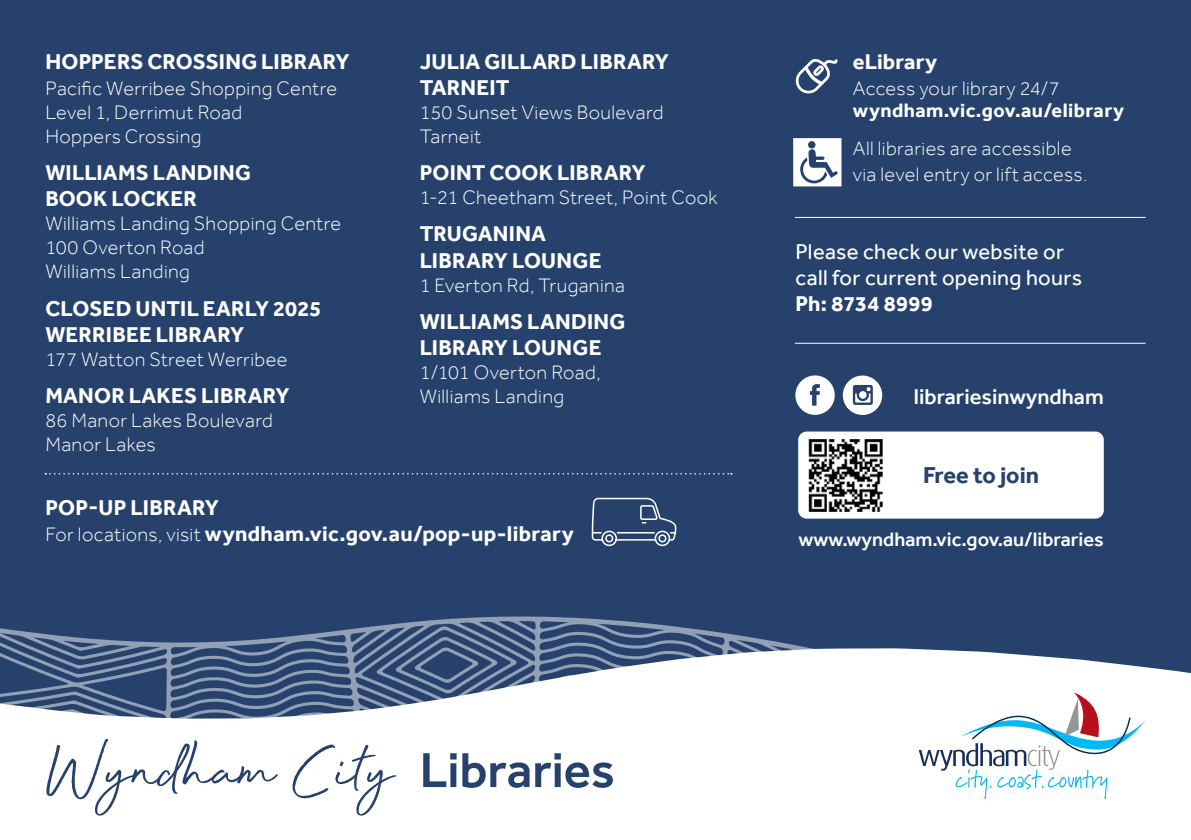
<style>
.page{position:relative;width:1191px;height:840px;background:#fff}
.page>*{position:absolute;margin:0;border:0;box-sizing:border-box;transform-origin:0 0}
.t1{font:77.8px "Beyond Infinity";color:#26426c}
.t2{font:500 50.6px "Effra";letter-spacing:-.005em;color:#26426c}
.t3{font:700 23.6px "Effra";color:#26426c}
.t4{font:700 22px/26px "Effra";letter-spacing:.01em;color:#fff}
.t5{font:22px/26px "Effra";letter-spacing:.015em;color:#fff}
.t6{font:500 22px "Effra";color:#fff}
.t7{font:300 20px/24px "Effra";letter-spacing:.02em;color:#fff}
.t8{font:700 20px/22px "Effra";letter-spacing:.02em;color:#fff}
.t9{font:500 20px "Effra";color:#fff}
.s1{font-weight:300;font-size:20px}
.s2{font-weight:300}
</style>
<div class="page">
<div style="left:0;top:0;width:1191px;height:839px;background:#26426c"></div>
<svg style="left:795px;top:59px;width:43px;height:35px"></svg>
<svg style="left:793px;top:138px;width:48px;height:48px"></svg>
<div style="left:798px;top:431px;width:305px;height:87px;background:#fff;border-radius:8px"></div>
<img style="left:808px;top:439px;width:75px;height:73px">
<hr style="left:795px;top:342px;width:350px;height:1px;background:#fff">
<hr style="left:795px;top:217px;width:350px;height:1px;background:#fff">
<svg style="left:795px;top:375px;width:39px;height:39px"></svg>
<svg style="left:843px;top:375px;width:39px;height:40px"></svg>
<svg style="left:45px;top:473px;width:687px;height:1px"></svg>
<svg style="left:591px;top:497px;width:86px;height:49px"></svg>
<svg style="left:0;top:616px;width:778px;height:26px"></svg>
<svg style="left:0;top:642px;width:1191px;height:197px;fill:#fff"></svg>
<svg style="left:918px;top:692px;width:273px;height:147px"></svg>
<p class="t4" style="left:45px;top:48px;width:306px">HOPPERS CROSSING LIBRARY</p>
<p class="t7" style="left:45px;top:76px;width:293px">Pacific Werribee Shopping Centre<br>Level 1, Derrimut Road<br>Hoppers Crossing</p>
<p class="t4" style="left:45px;top:159px;width:207px">WILLIAMS LANDING<br>BOOK LOCKER</p>
<p class="t7" style="left:45px;top:211px;width:297px">Williams Landing Shopping Centre<br>100 Overton Road<br>Williams Landing</p>
<p class="t4" style="left:45px;top:295px;width:278px">CLOSED UNTIL EARLY 2025</p>
<p class="t4" style="left:45px;top:321px;width:200px">WERRIBEE LIBRARY</p>
<p class="t7" style="left:45px;top:346px;width:244px">177 Watton Street Werribee</p>
<p class="t4" style="left:45px;top:382px;width:246px">MANOR LAKES LIBRARY</p>
<p class="t7" style="left:45px;top:408px;width:229px">86 Manor Lakes Boulevard<br>Manor Lakes</p>
<p class="t4" style="left:420px;top:48px;width:251px">JULIA GILLARD LIBRARY<br>TARNEIT</p>
<p class="t7" style="left:420px;top:100px;width:245px">150 Sunset Views Boulevard<br>Tarneit</p>
<p class="t4" style="left:420px;top:159px;width:227px">POINT COOK LIBRARY</p>
<p class="t7" style="left:420px;top:185px;width:299px">1-21 Cheetham Street, Point Cook</p>
<p class="t4" style="left:420px;top:221px;width:183px">TRUGANINA<br>LIBRARY LOUNGE</p>
<p class="t7" style="left:420px;top:272px;width:207px">1 Everton Rd, Truganina</p>
<p class="t4" style="left:420px;top:308px;width:207px">WILLIAMS LANDING<br>LIBRARY LOUNGE</p>
<p class="t7" style="left:420px;top:360px;width:182px">1/101 Overton Road,<br>Williams Landing</p>
<p class="t4" style="left:45px;top:494px;width:530px">POP-UP LIBRARY<br><span class="s1">For locations, visit</span> wyndham.vic.gov.au/pop-up-library</p>
<p class="t1" style="left:45px;top:723px;width:350px">Wyndham City</p>
<p class="t2" style="left:420px;top:739px;width:197px">Libraries</p>
<p class="t4" style="left:853px;top:48px;width:86px">eLibrary</p>
<p class="t8" style="left:853px;top:77px;width:273px"><span class="s2">Access your library 24/7 </span>wyndham.vic.gov.au/elibrary</p>
<p class="t7" style="left:853px;top:135px;width:236px;line-height:26px">All libraries are accessible via level entry or lift access.</p>
<p class="t5" style="left:795px;top:238px;width:288px">Please check our website or call for current opening hours</p>
<p class="t4" style="left:795px;top:290px;width:139px">Ph: 8734 8999</p>
<p class="t6" style="left:914px;top:383px;width:191px">librariesinwyndham</p>
<p class="t3" style="left:923px;top:461px;width:117px">Free to join</p>
<p class="t9" style="left:798px;top:526px;width:307px">www.wyndham.vic.gov.au/libraries</p>
</div>
